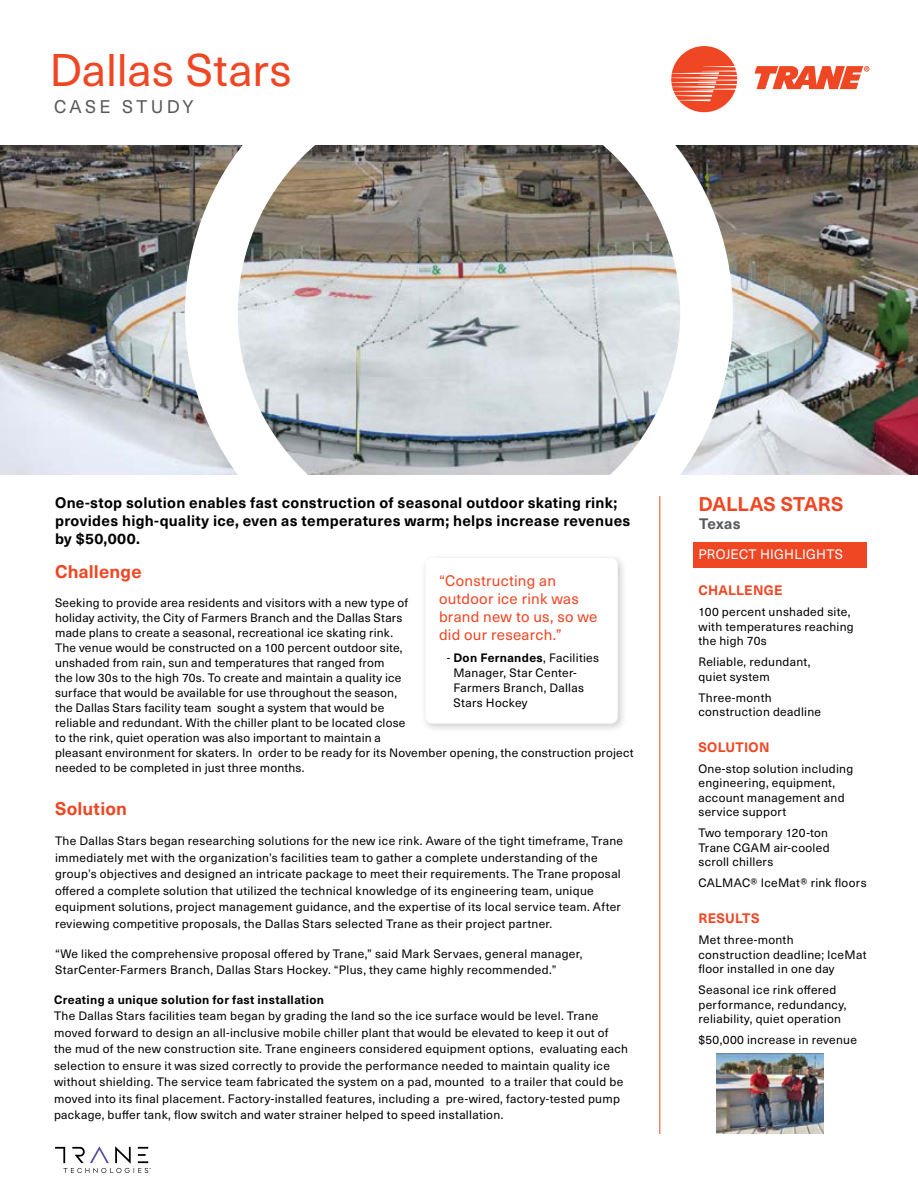
<style>
.page{position:relative;width:918px;height:1188px;background:#fff}
.page>*{position:absolute;margin:0;border:0;box-sizing:border-box;transform-origin:0 0}
.t1{font:45px "Neue Haas Unica W1 G";letter-spacing:.005em;color:#ef4623}
.t2{font:700 19.5px "Neue Haas Unica W1 G";letter-spacing:.01em;color:#ef4623}
.t3{font:700 18px "Neue Haas Unica W1 G";letter-spacing:.01em;color:#ef4623}
.t4{font:18px "Neue Haas Unica W1 G";letter-spacing:.185em;color:#58595b}
.t5{font:700 15px/18px "Neue Haas Unica W1 G";letter-spacing:.02em;color:#000101}
.t6{font:15px/18px "Neue Haas Unica W1 G";letter-spacing:.015em;color:#ef4623}
.t7{font:700 15px "Neue Haas Unica W1 G";letter-spacing:.015em;color:#58595b}
.t8{font:700 13.5px "Neue Haas Unica W1 G";letter-spacing:.02em;color:#ef4623}
.t9{font:13.5px "Neue Haas Unica W1 G";letter-spacing:.01em;color:#fff}
.t10{font:12px/15px "Neue Haas Unica W1 G";letter-spacing:.025em;color:#000}
.t11{font:700 12px "Neue Haas Unica W1 G";letter-spacing:.03em;color:#000}
.s1{font-weight:700}
</style>
<div class="page">
<svg style="left:55px;top:1146px;width:96px;height:27px"></svg>
<svg style="left:671px;top:46px;width:66px;height:66px"></svg>
<svg style="left:755px;top:66px;width:114px;height:23px"></svg>
<img style="left:0;top:146px;width:918px;height:329px">
<img style="left:185px;top:145px;width:548px;height:330px">
<div style="left:693px;top:542px;width:174px;height:25px;background:#ef4623"></div>
<img style="left:716px;top:1054px;width:108px;height:80px">
<hr style="left:659px;top:496px;width:1px;height:638px;background:#ef4623">
<div style="left:420px;top:552px;width:207px;height:182px;background:#000;opacity:.2"></div>
<div style="left:426px;top:558px;width:192px;height:166px;background:#fff;border-radius:7px"></div>
<h1 class="t1" style="left:50px;top:36px;width:244px">Dallas Stars</h1>
<h3 class="t4" style="left:54px;top:93px;width:141px">CASE STUDY</h3>
<p class="t5" style="left:55px;top:492px;width:577px">One-stop solution enables fast construction of seasonal outdoor skating rink; provides high-quality ice, even as temperatures warm; helps increase revenues by $50,000.</p>
<h3 class="t3" style="left:55px;top:558px;width:88px">Challenge</h3>
<p class="t10" style="left:55px;top:594px;width:580px">Seeking to provide area residents and visitors with a new type of<br>holiday activity, the City of Farmers Branch and the Dallas Stars<br>made plans to create a seasonal, recreational ice skating rink.<br>The venue would be constructed on a 100 percent outdoor site,<br>unshaded from rain, sun and temperatures that ranged from<br>the low 30s to the high 70s. To create and maintain a quality ice<br>surface that would be available for use throughout the season,<br>the Dallas Stars facility team sought a system that would be<br>reliable and redundant. With the chiller plant to be located close<br>to the rink, quiet operation was also important to maintain a<br>pleasant environment for skaters. In order to be ready for its November opening, the construction project needed to be completed in just three months.</p>
<h3 class="t3" style="left:55px;top:795px;width:74px">Solution</h3>
<p class="t10" style="left:55px;top:832px;width:570px;line-height:16.5px">The Dallas Stars began researching solutions for the new ice rink. Aware of the tight timeframe, Trane immediately met with the organization’s facilities team to gather a complete understanding of the group’s objectives and designed an intricate package to meet their requirements. The Trane proposal offered a complete solution that utilized the technical knowledge of its engineering team, unique equipment solutions, project management guidance, and the expertise of its local service team. After reviewing competitive proposals, the Dallas Stars selected Trane as their project partner.</p>
<p class="t10" style="left:55px;top:944px;width:529px;line-height:16.5px">“We liked the comprehensive proposal offered by Trane,” said Mark Servaes, general manager,<br>StarCenter-Farmers Branch, Dallas Stars Hockey. “Plus, they came highly recommended.”</p>
<p class="t6" style="left:439px;top:571px;width:160px">“Constructing an outdoor ice rink was brand new to us, so we did our research.”</p>
<p class="t10" style="left:453px;top:649px;width:147px;text-indent:-7px">- <span class="s1">Don Fernandes</span>, Facilities<br>Manager, Star Center-<br>Farmers Branch, Dallas<br>Stars Hockey</p>
<p class="t11" style="left:54px;top:990px;width:272px">Creating a unique solution for fast installation</p>
<p class="t10" style="left:54px;top:1007px;width:576px;line-height:16.5px">The Dallas Stars facilities team began by grading the land so the ice surface would be level. Trane moved forward to design an all-inclusive mobile chiller plant that would be elevated to keep it out of the mud of the new construction site. Trane engineers considered equipment options, evaluating each selection to ensure it was sized correctly to provide the performance needed to maintain quality ice without shielding. The service team fabricated the system on a pad, mounted to a trailer that could be moved into its final placement. Factory-installed features, including a pre-wired, factory-tested pump package, buffer tank, flow switch and water strainer helped to speed installation.</p>
<h2 class="t2" style="left:698px;top:489px;width:147px">DALLAS STARS</h2>
<p class="t7" style="left:699px;top:512px;width:43px">Texas</p>
<p class="t9" style="left:698px;top:544px;width:146px">PROJECT HIGHLIGHTS</p>
<p class="t8" style="left:698px;top:580px;width:86px">CHALLENGE</p>
<p class="t10" style="left:698px;top:604px;width:157px;line-height:14.4px">100 percent unshaded site, with temperatures reaching the high 70s</p>
<p class="t10" style="left:698px;top:654px;width:114px;line-height:14.4px">Reliable, redundant, quiet system</p>
<p class="t10" style="left:698px;top:690px;width:124px;line-height:14.4px">Three-month construction deadline</p>
<p class="t8" style="left:698px;top:737px;width:73px">SOLUTION</p>
<p class="t10" style="left:698px;top:761px;width:156px;line-height:14.4px">One-stop solution including engineering, equipment, account management and service support</p>
<p class="t10" style="left:698px;top:825px;width:133px;line-height:14.4px">Two temporary 120-ton<br>Trane CGAM air-cooled scroll chillers</p>
<p class="t10" style="left:698px;top:875px;width:170px">CALMAC® IceMat® rink floors</p>
<p class="t8" style="left:698px;top:908px;width:63px">RESULTS</p>
<p class="t10" style="left:698px;top:932px;width:170px;line-height:14.4px">Met three-month construction deadline; IceMat floor installed in one day</p>
<p class="t10" style="left:698px;top:982px;width:150px;line-height:14.4px">Seasonal ice rink offered performance, redundancy, reliability, quiet operation</p>
<p class="t10" style="left:698px;top:1032px;width:160px">$50,000 increase in revenue</p>
</div>
